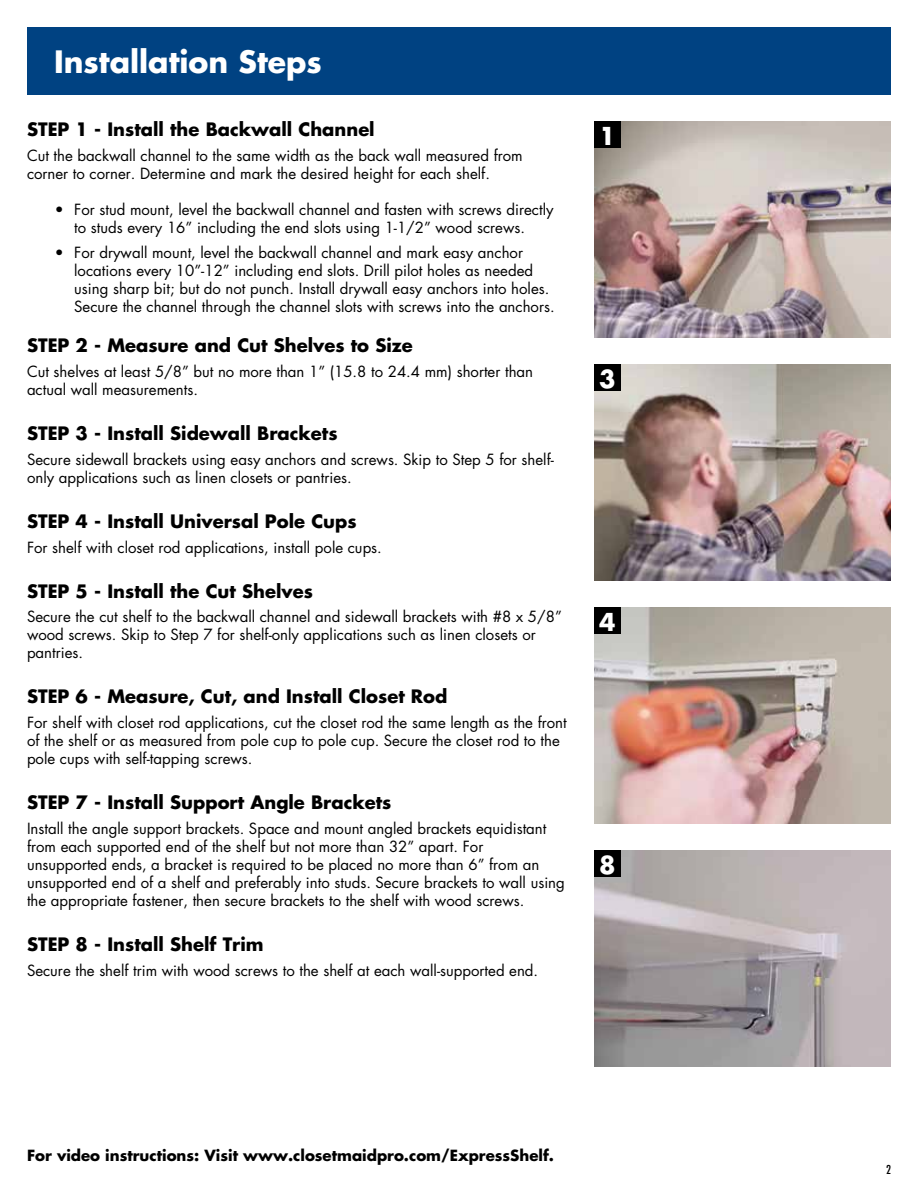
<style>
.page{position:relative;width:918px;height:1188px;background:#fff}
.page>*{position:absolute;margin:0;border:0;box-sizing:border-box;transform-origin:0 0}
.t1{font:700 30px "Futura Std";color:#fff}
.t2{font:700 24px "Futura Std";color:#fff}
.t3{font:700 18px "Futura Std";color:#000}
.t4{font:15px/18px "Futura Std";color:#000}
.t5{font:700 15px "Futura Std";color:#000}
.t6{font:condensed 12px "Futura Std";color:#000}
.s1{font-weight:700}
</style>
<div class="page">
<img style="left:594px;top:122px;width:297px;height:216px">
<div style="left:27px;top:27px;width:864px;height:67px;background:#004282"></div>
<img style="left:594px;top:364px;width:297px;height:216px">
<img style="left:594px;top:608px;width:297px;height:216px">
<div style="left:594px;top:122px;width:27px;height:26px;background:#000"></div>
<div style="left:594px;top:364px;width:27px;height:28px;background:#000"></div>
<div style="left:594px;top:608px;width:27px;height:26px;background:#000"></div>
<img style="left:594px;top:850px;width:297px;height:216px">
<div style="left:594px;top:850px;width:27px;height:28px;background:#000"></div>
<h1 class="t1" style="left:54px;top:42px;width:270px">Installation Steps</h1>
<p class="t3" style="left:27px;top:118px;width:349px">STEP 1 - Install the Backwall Channel</p>
<p class="t4" style="left:27px;top:147px;width:497px">Cut the backwall channel to the same width as the back wall measured from corner to corner. Determine and mark the desired height for each shelf.</p>
<p class="t4" style="left:54px;top:201px;width:501px;text-align:center"><span class="s1">•</span> For stud mount, level the backwall channel and fasten with screws directly to studs every 16” including the end slots using 1-1/2” wood screws.</p>
<p class="t4" style="left:74px;top:243px;width:482px;text-indent:-20px"><span class="s1">•</span> For drywall mount, level the backwall channel and mark easy anchor locations every 10”-12” including end slots. Drill pilot holes as needed using sharp bit; but do not punch. Install drywall easy anchors into holes.<br>Secure the channel through the channel slots with screws into the anchors.</p>
<p class="t3" style="left:27px;top:334px;width:387px">STEP 2 - Measure and Cut Shelves to Size</p>
<p class="t4" style="left:27px;top:363px;width:508px">Cut shelves at least 5/8” but no more than 1” (15.8 to 24.4 mm) shorter than actual wall measurements.</p>
<p class="t3" style="left:27px;top:421px;width:312px">STEP 3 - Install Sidewall Brackets</p>
<p class="t4" style="left:27px;top:451px;width:528px">Secure sidewall brackets using easy anchors and screws. Skip to Step 5 for shelf&shy;only applications such as linen closets or pantries.</p>
<p class="t3" style="left:27px;top:509px;width:331px">STEP 4 - Install Universal Pole Cups</p>
<p class="t4" style="left:27px;top:538px;width:356px">For shelf with closet rod applications, install pole cups.</p>
<p class="t3" style="left:27px;top:579px;width:287px">STEP 5 - Install the Cut Shelves</p>
<p class="t4" style="left:27px;top:608px;width:536px">Secure the cut shelf to the backwall channel and sidewall brackets with #8 x 5/8” wood screws. Skip to Step 7 for shelf-only applications such as linen closets or pantries.</p>
<p class="t3" style="left:27px;top:685px;width:422px">STEP 6 - Measure, Cut, and Install Closet Rod</p>
<p class="t4" style="left:27px;top:714px;width:541px">For shelf with closet rod applications, cut the closet rod the same length as the front of the shelf or as measured from pole cup to pole cup. Secure the closet rod to the pole cups with self-tapping screws.</p>
<p class="t3" style="left:27px;top:790px;width:366px">STEP 7 - Install Support Angle Brackets</p>
<p class="t4" style="left:27px;top:820px;width:539px">Install the angle support brackets. Space and mount angled brackets equidistant from each supported end of the shelf but not more than 32” apart. For unsupported ends, a bracket is required to be placed no more than 6” from an unsupported end of a shelf and preferably into studs. Secure brackets to wall using the appropriate fastener, then secure brackets to the shelf with wood screws.</p>
<p class="t3" style="left:27px;top:932px;width:238px">STEP 8 - Install Shelf Trim</p>
<p class="t4" style="left:27px;top:961px;width:513px">Secure the shelf trim with wood screws to the shelf at each wall-supported end.</p>
<h2 class="t2" style="left:599px;top:120px;width:18px">1</h2>
<h2 class="t2" style="left:599px;top:363px;width:18px">3</h2>
<h2 class="t2" style="left:599px;top:606px;width:18px">4</h2>
<h2 class="t2" style="left:599px;top:849px;width:18px">8</h2>
<p class="t5" style="left:27px;top:1145px;width:529px">For video instructions: Visit www.closetmaidpro.com/ExpressShelf.</p>
<p class="t6" style="left:886px;top:1163px;width:6px">2</p>
</div>
